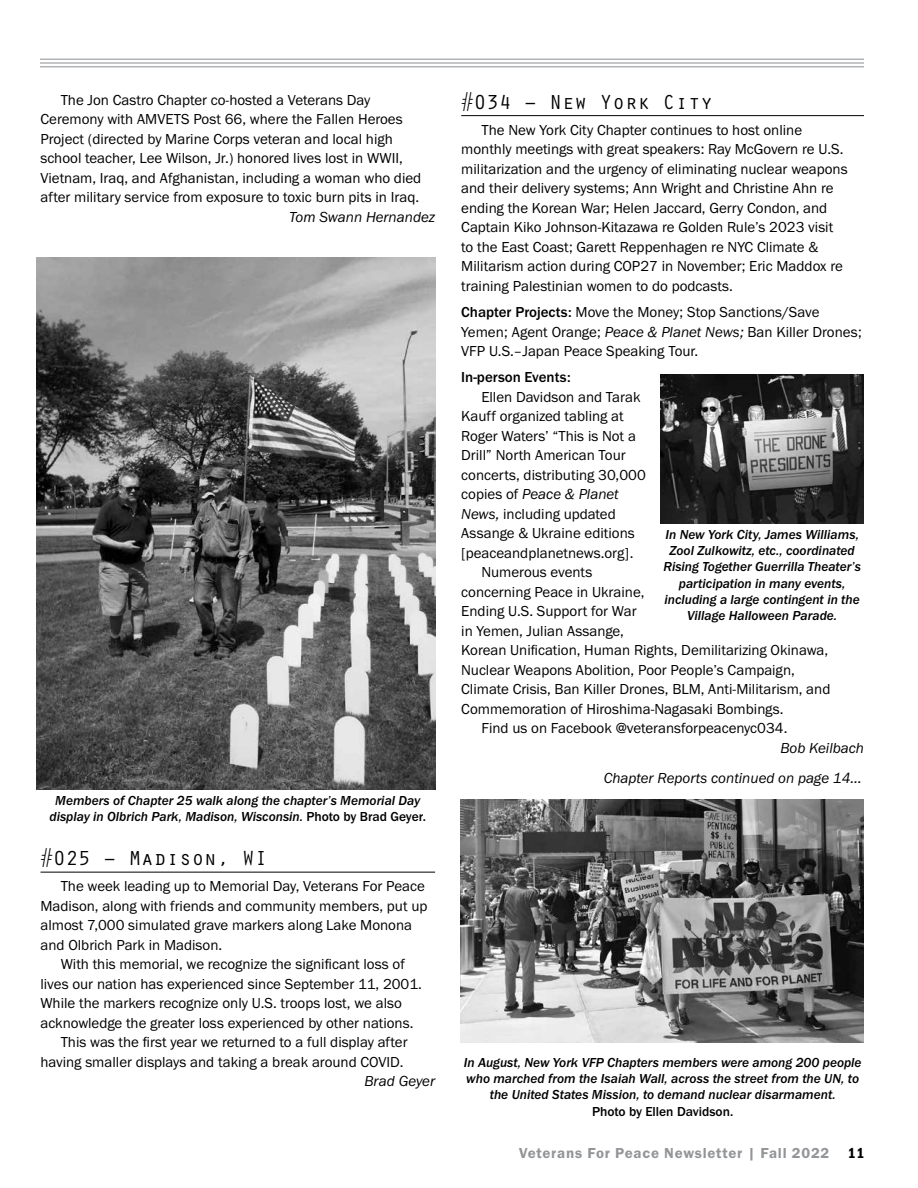
<style>
.page{position:relative;width:918px;height:1188px;background:#fff}
.page>*{position:absolute;margin:0;border:0;box-sizing:border-box;transform-origin:0 0}
.t1{font:21px "Orator Std";color:#000}
.t2{font:15px/19.5px "Franklin Gothic URW Boo";color:#000}
.t3{font:15px/30px "Franklin Gothic URW Boo Ita";color:#000;text-align:right}
.t4{font:15px "Franklin Gothic URW Dem";letter-spacing:.05em;color:#939598}
.t5{font:500 15px "Franklin Gothic URW";color:#000}
.t6{font:13.5px/16.2px "Franklin Gothic URW Med Ita";color:#000;text-align:center}
.t7{font:500 13.5px "Franklin Gothic URW";color:#000}
.s1{font-family:"Franklin Gothic URW";font-weight:500}
.s2{font-family:"Franklin Gothic URW Boo Ita"}
.s3{font-family:"Franklin Gothic URW Boo"}
.s4{font-family:"Franklin Gothic URW Con Dem";color:#000}
</style>
<div class="page">
<hr style="left:0;top:58px;width:864px;height:2px;background:#b1b4b6">
<hr style="left:0;top:62px;width:864px;height:2px;background:#b1b4b6">
<hr style="left:0;top:66px;width:864px;height:2px;background:#b1b4b6">
<div style="left:0;top:48px;width:40px;height:46px;background:#fff"></div>
<hr style="left:461px;top:115px;width:403px;height:1px;background:#000">
<hr style="left:40px;top:872px;width:395px;height:1px;background:#000">
<img style="left:36px;top:257px;width:399px;height:532px">
<img style="left:460px;top:800px;width:403px;height:243px">
<img style="left:661px;top:374px;width:203px;height:149px">
<p class="t2" style="left:40px;top:89px;width:382px;text-indent:20px">The Jon Castro Chapter co-hosted a Veterans Day Ceremony with AMVETS Post 66, where the Fallen Heroes Project (directed by Marine Corps veteran and local high school teacher, Lee Wilson, Jr.) honored lives lost in WWII, Vietnam, Iraq, and Afghanistan, including a woman who died after military service from exposure to toxic burn pits in Iraq.</p>
<p class="t3" style="left:289px;top:201px;width:147px">Tom Swann Hernandez</p>
<p class="t6" style="left:50px;top:792px;width:378px">Members of Chapter 25 walk along the chapter’s Memorial Day display in Olbrich Park, Madison, Wisconsin. <span class="s1">Photo by Brad Geyer.</span></p>
<h1 class="t1" style="left:40px;top:843px;width:228px">#025 – Madison, WI</h1>
<p class="t2" style="left:61px;top:876px;width:366px">The week leading up to Memorial Day, Veterans For Peace</p>
<p class="t2" style="left:40px;top:896px;width:389px">Madison, along with friends and community members, put up</p>
<p class="t2" style="left:40px;top:915px;width:373px">almost 7,000 simulated grave markers along Lake Monona</p>
<p class="t2" style="left:40px;top:935px;width:183px">and Olbrich Park in Madison.</p>
<p class="t2" style="left:61px;top:954px;width:346px">With this memorial, we recognize the significant loss of</p>
<p class="t2" style="left:40px;top:974px;width:383px">lives our nation has experienced since September 11, 2001.</p>
<p class="t2" style="left:40px;top:993px;width:363px">While the markers recognize only U.S. troops lost, we also</p>
<p class="t2" style="left:40px;top:1013px;width:375px">acknowledge the greater loss experienced by other nations.</p>
<p class="t2" style="left:61px;top:1032px;width:348px">This was the first year we returned to a full display after</p>
<p class="t2" style="left:40px;top:1052px;width:364px">having smaller displays and taking a break around COVID.</p>
<p class="t3" style="left:364px;top:1066px;width:72px">Brad Geyer</p>
<h1 class="t1" style="left:461px;top:87px;width:254px">#034 – New York City</h1>
<p class="t2" style="left:461px;top:120px;width:388px;text-indent:20px">The New York City Chapter continues to host online monthly meetings with great speakers: Ray McGovern re U.S. militarization and the urgency of eliminating nuclear weapons and their delivery systems; Ann Wright and Christine Ahn re ending the Korean War; Helen Jaccard, Gerry Condon, and Captain Kiko Johnson-Kitazawa re Golden Rule’s 2023 visit to the East Coast; Garett Reppenhagen re NYC Climate &amp; Militarism action during COP27 in November; Eric Maddox re training Palestinian women to do podcasts.</p>
<p class="t2" style="left:461px;top:302px;width:402px"><span class="s1">Chapter Projects:</span> Move the Money; Stop Sanctions/Save<br>Yemen; Agent Orange; <span class="s2">Peace &amp; Planet News;</span> Ban Killer Drones;<br>VFP U.S.–Japan Peace Speaking Tour.</p>
<p class="t5" style="left:461px;top:368px;width:111px">In-person Events:</p>
<p class="t2" style="left:461px;top:387px;width:186px;text-indent:20px">Ellen Davidson and Tarak<br>Kauff organized tabling at<br>Roger Waters’ “This is Not a<br>Drill” North American Tour concerts, distributing 30,000</p>
<p class="t3" style="left:461px;top:479px;width:159px"><span class="s3">copies of</span> Peace &amp; Planet</p>
<p class="t2" style="left:461px;top:504px;width:156px"><span class="s2">News,</span> including updated</p>
<p class="t2" style="left:461px;top:523px;width:175px">Assange &amp; Ukraine editions</p>
<p class="t2" style="left:461px;top:543px;width:174px">[peaceandplanetnews.org].</p>
<p class="t2" style="left:482px;top:562px;width:112px">Numerous events</p>
<p class="t2" style="left:461px;top:582px;width:185px">concerning Peace in Ukraine,</p>
<p class="t2" style="left:461px;top:601px;width:177px">Ending U.S. Support for War</p>
<p class="t2" style="left:461px;top:621px;width:164px">in Yemen, Julian Assange,</p>
<p class="t2" style="left:461px;top:640px;width:368px">Korean Unification, Human Rights, Demilitarizing Okinawa,</p>
<p class="t2" style="left:461px;top:660px;width:335px">Nuclear Weapons Abolition, Poor People’s Campaign,</p>
<p class="t2" style="left:461px;top:679px;width:371px">Climate Crisis, Ban Killer Drones, BLM, Anti-Militarism, and</p>
<p class="t2" style="left:461px;top:699px;width:324px">Commemoration of Hiroshima-Nagasaki Bombings.</p>
<p class="t2" style="left:482px;top:718px;width:307px">Find us on Facebook @veteransforpeacenyc034.</p>
<p class="t3" style="left:604px;top:732px;width:262px">Bob Keilbach<br>Chapter Reports continued on page 14…</p>
<p class="t6" style="left:663px;top:526px;width:199px">In New York City, James Williams, Zool Zulkowitz, etc., coordinated Rising Together Guerrilla Theater’s participation in many events, including a large contingent in the Village Halloween Parade.</p>
<p class="t6" style="left:464px;top:1054px;width:399px">In August, New York VFP Chapters members were among 200 people who marched from the Isaiah Wall, across the street from the UN, to the United States Mission, to demand nuclear disarmament.</p>
<p class="t7" style="left:592px;top:1103px;width:143px">Photo by Ellen Davidson.</p>
<p class="t4" style="left:519px;top:1143px;width:346px">Veterans For Peace Newsletter | Fall 2022 <span class="s4">11</span></p>
</div>
